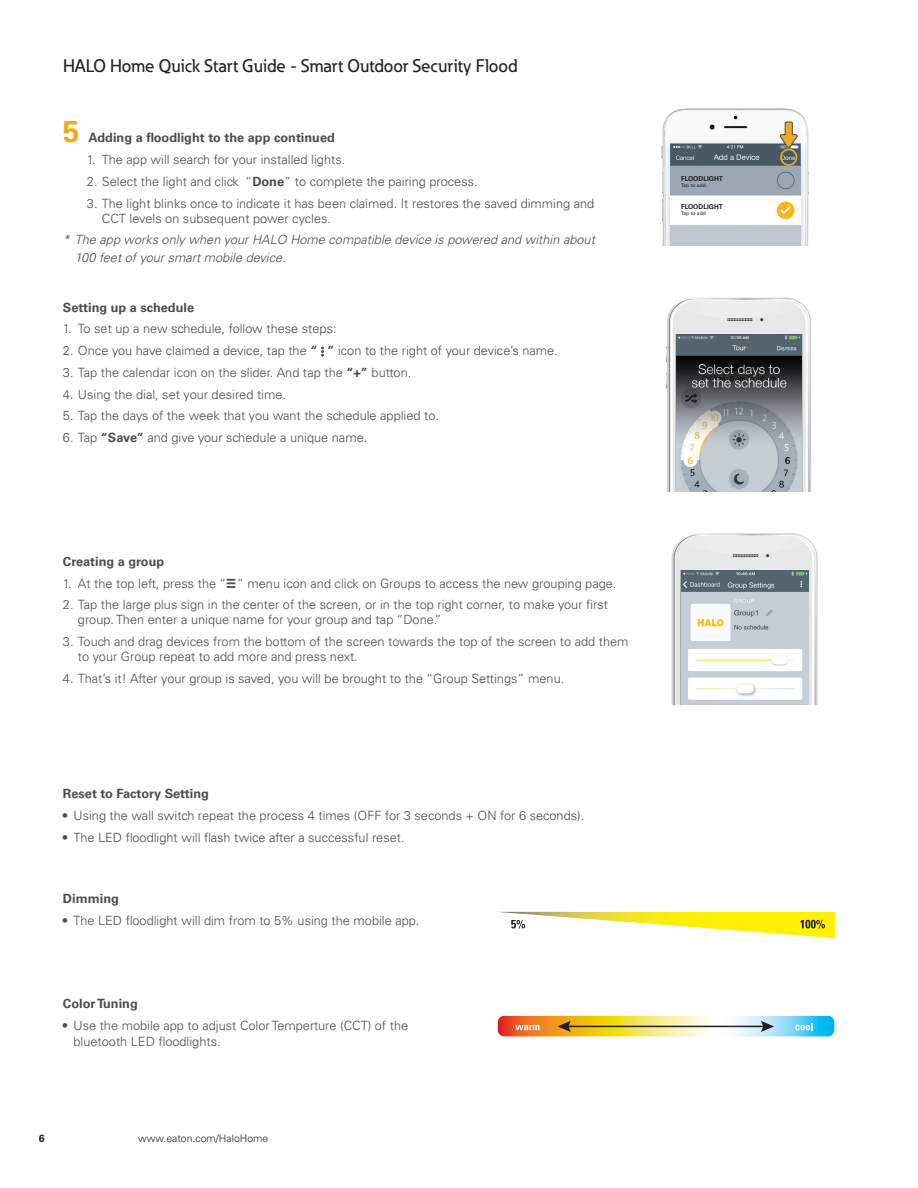
<style>
.page{position:relative;width:918px;height:1188px;background:#fff}
.page>*{position:absolute;margin:0;border:0;box-sizing:border-box;transform-origin:0 0}
.t1{font:700 30px "Univers LT Std";color:#ecaa1f}
.t2{font:500 18px "Eaton";letter-spacing:.01em;color:#231f20}
.t3{font:300 12.75px/15px "Univers LT Std";color:#4b4c4d}
.t4{font:700 12.75px "Univers LT Std";color:#4b4c4d}
.t5{font:italic 300 12.75px/18px "Univers LT Std";color:#4b4c4d}
.t6{font:300 10.5px "Univers LT Std";color:#231f20}
.t7{font:700 10.5px "Univers LT Std";color:#231f20}
.t8{font:700 6.75px "Univers LT Std";color:#231f20}
.t9{font:4.95px "Univers LT Std";color:#231f20}
.s1{font-weight:700}
</style>
<div class="page">
<img style="left:662px;top:109px;width:146px;height:137px">
<img style="left:671px;top:166px;width:129px;height:80px">
<svg style="left:780px;top:122px;width:18px;height:26px"></svg>
<div style="left:780px;top:149px;width:17px;height:17px;border:2px solid #ecaa1f;border-radius:50%"></div>
<svg style="left:321px;top:347px;width:3px;height:10px"></svg>
<svg style="left:666px;top:298px;width:150px;height:407px"></svg>
<img style="left:681px;top:570px;width:127px;height:135px">
<img style="left:682px;top:703px;width:126px;height:2px">
<svg style="left:499px;top:912px;width:336px;height:26px"></svg>
<svg style="left:497px;top:1015px;width:338px;height:22px"></svg>
<svg style="left:227px;top:579px;width:8px;height:9px"></svg>
<h2 class="t2" style="left:63px;top:55px;width:456px">HALO Home Quick Start Guide - Smart Outdoor Security Flood</h2>
<h1 class="t1" style="left:63px;top:114px;width:18px">5</h1>
<p class="t4" style="left:88px;top:130px;width:248px">Adding a floodlight to the app continued</p>
<p class="t3" style="left:87px;top:152px;width:260px">1. The app will search for your installed lights.</p>
<p class="t3" style="left:87px;top:174px;width:392px">2. Select the light and click “<span class="s1">Done</span>” to complete the pairing process.</p>
<p class="t3" style="left:102px;top:196px;width:494px;text-indent:-15px">3. The light blinks once to indicate it has been claimed. It restores the saved dimming and<br>CCT levels on subsequent power cycles.</p>
<p class="t5" style="left:75px;top:231px;width:521px;text-indent:-12px">* The app works only when your HALO Home compatible device is powered and within about<br>100 feet of your smart mobile device.</p>
<p class="t4" style="left:63px;top:300px;width:133px">Setting up a schedule</p>
<p class="t3" style="left:63px;top:321px;width:275px">1. To set up a new schedule, follow these steps:</p>
<p class="t3" style="left:63px;top:343px;width:496px">2. Once you have claimed a device, tap the <span class="s1">“ ”</span> icon to the right of your device’s name.</p>
<p class="t3" style="left:63px;top:365px;width:350px">3. Tap the calendar icon on the slider. And tap the <span class="s1">“+”</span> button.</p>
<p class="t3" style="left:63px;top:387px;width:225px">4. Using the dial, set your desired time.</p>
<p class="t3" style="left:63px;top:408px;width:378px">5. Tap the days of the week that you want the schedule applied to.</p>
<p class="t3" style="left:63px;top:430px;width:306px">6. Tap <span class="s1">“Save”</span> and give your schedule a unique name.</p>
<p class="t4" style="left:63px;top:554px;width:103px">Creating a group</p>
<p class="t3" style="left:63px;top:576px;width:555px">1. At the top left, press the “ ” menu icon and click on Groups to access the new grouping page.</p>
<p class="t3" style="left:78px;top:597px;width:532px;text-indent:-15px">2. Tap the large plus sign in the center of the screen, or in the top right corner, to make your first group. Then enter a unique name for your group and tap “Done.”</p>
<p class="t3" style="left:78px;top:634px;width:552px;text-indent:-15px">3. Touch and drag devices from the bottom of the screen towards the top of the screen to add them to your Group repeat to add more and press next.</p>
<p class="t3" style="left:63px;top:671px;width:503px">4. That’s it! After your group is saved, you will be brought to the “Group Settings” menu.</p>
<p class="t4" style="left:63px;top:786px;width:148px">Reset to Factory Setting</p>
<p class="t3" style="left:63px;top:808px;width:523px"><span class="s1">•</span> Using the wall switch repeat the process 4 times (OFF for 3 seconds + ON for 6 seconds).</p>
<p class="t3" style="left:63px;top:830px;width:343px"><span class="s1">•</span> The LED floodlight will flash twice after a successful reset.</p>
<p class="t4" style="left:63px;top:891px;width:57px">Dimming</p>
<p class="t3" style="left:63px;top:913px;width:358px"><span class="s1">•</span> The LED floodlight will dim from to 5% using the mobile app.</p>
<p class="t4" style="left:63px;top:996px;width:76px">Color Tuning</p>
<p class="t3" style="left:74px;top:1018px;width:336px;text-indent:-11px"><span class="s1">•</span> Use the mobile app to adjust Color Temperture (CCT) of the bluetooth LED floodlights.</p>
<p class="t7" style="left:39px;top:1132px;width:7px">6</p>
<p class="t6" style="left:138px;top:1132px;width:132px">www.eaton.com/HaloHome</p>
<p class="t8" style="left:681px;top:175px;width:44px">FLOODLIGHT</p>
<p class="t9" style="left:681px;top:182px;width:26px">Tap to add</p>
<p class="t8" style="left:681px;top:202px;width:44px">FLOODLIGHT</p>
<p class="t9" style="left:681px;top:210px;width:26px">Tap to add</p>
</div>
